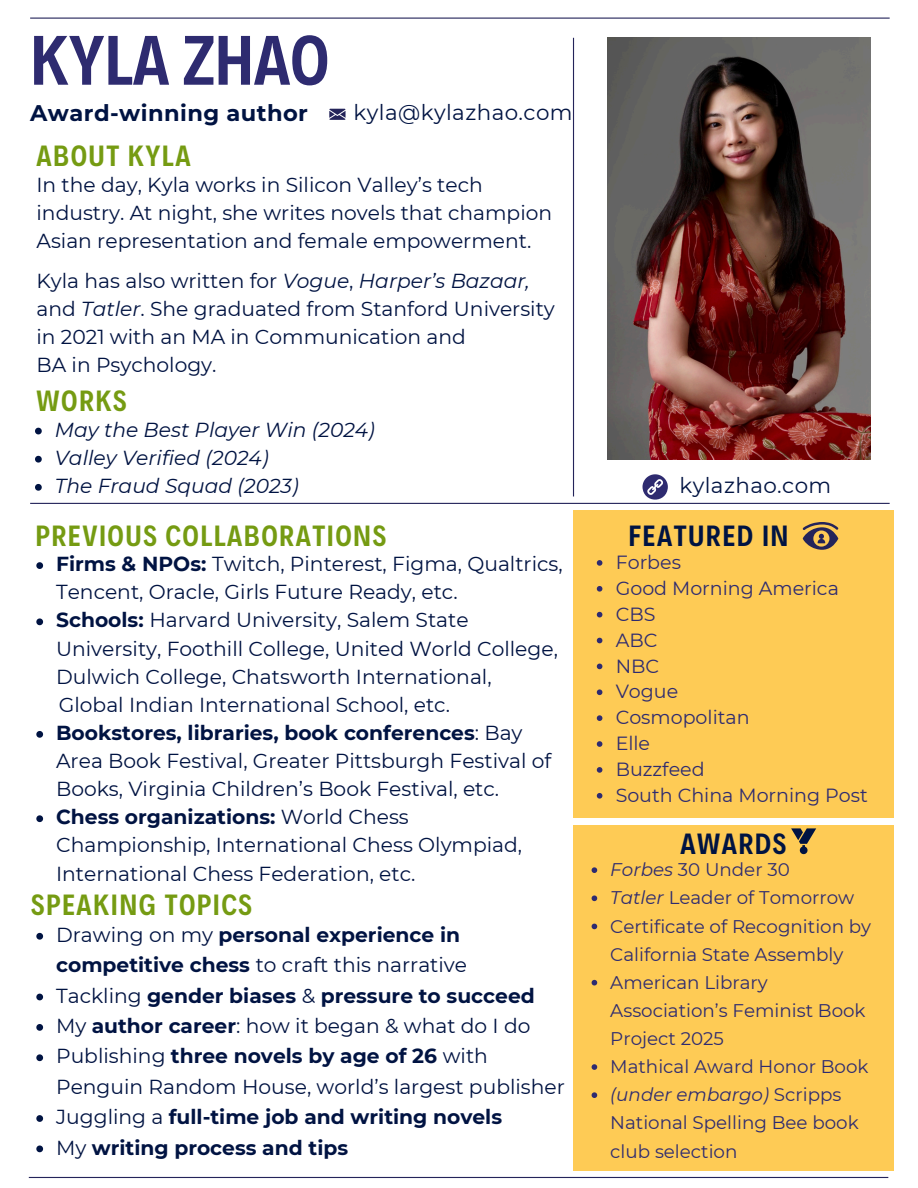
<style>
.page{position:relative;width:918px;height:1188px;background:#fff}
.page>*{position:absolute;margin:0;border:0;box-sizing:border-box;transform-origin:0 0}
.t1{font:600 70.8px "Decalotype";color:#2e2b70}
.t2{font:600 29.7px "Decalotype";letter-spacing:.05em;color:#759b12}
.t3{font:600 29.7px "Decalotype";letter-spacing:.05em;color:#001342}
.t4{font:700 22.5px "Montserrat";letter-spacing:.02em;color:#001342}
.t5{font:21.45px "Montserrat";letter-spacing:.02em;color:#001342}
.t6{font:20.25px/28.2px "Montserrat";color:#001342}
.t7{font:700 20.25px/30.3px "Montserrat";color:#001342}
.t8{font:italic 20.25px "Montserrat";color:#001342}
.t9{font:19.05px "Montserrat";color:#2e2b70}
.t10{font:18.3px/28.2px "Montserrat";color:#2e2b70}
.s1{font-style:italic}
.s2{font-weight:700}
.s3{font-weight:400}
</style>
<div class="page">
<img style="left:607px;top:38px;width:264px;height:422px">
<hr style="left:30px;top:18px;width:860px;height:1px;background:#24245a">
<hr style="left:573px;top:38px;width:1px;height:458px;background:#24245a">
<hr style="left:29px;top:1177px;width:859px;height:1px;background:#24245a">
<hr style="left:30px;top:503px;width:860px;height:1px;background:#24245a">
<svg style="left:329px;top:109px;width:16px;height:11px"></svg>
<svg style="left:643px;top:474px;width:25px;height:29px"></svg>
<svg style="left:36px;top:933px;width:7px;height:7px"></svg>
<svg style="left:36px;top:994px;width:7px;height:6px"></svg>
<svg style="left:36px;top:1024px;width:7px;height:7px"></svg>
<svg style="left:36px;top:1054px;width:7px;height:7px"></svg>
<svg style="left:36px;top:1115px;width:7px;height:7px"></svg>
<svg style="left:36px;top:1146px;width:7px;height:6px"></svg>
<svg style="left:36px;top:562px;width:7px;height:7px"></svg>
<svg style="left:36px;top:618px;width:7px;height:7px"></svg>
<svg style="left:36px;top:731px;width:7px;height:7px"></svg>
<svg style="left:36px;top:815px;width:7px;height:7px"></svg>
<svg style="left:35px;top:428px;width:7px;height:6px"></svg>
<svg style="left:35px;top:456px;width:7px;height:7px"></svg>
<svg style="left:35px;top:484px;width:7px;height:7px"></svg>
<div style="left:573px;top:511px;width:320px;height:307px;background:#fecb55"></div>
<div style="left:573px;top:825px;width:321px;height:345px;background:#fecb55"></div>
<svg style="left:791px;top:828px;width:25px;height:26px"></svg>
<svg style="left:597px;top:560px;width:5px;height:6px"></svg>
<svg style="left:597px;top:586px;width:5px;height:6px"></svg>
<svg style="left:597px;top:612px;width:5px;height:5px"></svg>
<svg style="left:597px;top:638px;width:5px;height:5px"></svg>
<svg style="left:597px;top:664px;width:5px;height:5px"></svg>
<svg style="left:597px;top:689px;width:5px;height:6px"></svg>
<svg style="left:597px;top:715px;width:5px;height:6px"></svg>
<svg style="left:597px;top:741px;width:5px;height:6px"></svg>
<svg style="left:597px;top:767px;width:5px;height:6px"></svg>
<svg style="left:597px;top:793px;width:5px;height:6px"></svg>
<svg style="left:803px;top:522px;width:35px;height:28px"></svg>
<svg style="left:592px;top:867px;width:5px;height:6px"></svg>
<svg style="left:592px;top:895px;width:5px;height:6px"></svg>
<svg style="left:592px;top:924px;width:5px;height:5px"></svg>
<svg style="left:592px;top:980px;width:5px;height:5px"></svg>
<svg style="left:592px;top:1064px;width:5px;height:6px"></svg>
<svg style="left:592px;top:1092px;width:5px;height:6px"></svg>
<h3 class="t1" style="left:30px;top:13px;width:301px">KYLA ZHAO</h3>
<h1 class="t4" style="left:30px;top:99px;width:279px">Award-winning author</h1>
<p class="t5" style="left:354px;top:99px;width:221px">kyla@kylazhao.com</p>
<p class="t2" style="left:37px;top:136px;width:156px">ABOUT KYLA</p>
<p class="t6" style="left:37px;top:171px;width:517px">In the day, Kyla works in Silicon Valley’s tech industry. At night, she writes novels that champion<br>Asian representation and female empowerment.</p>
<p class="t6" style="left:37px;top:266px;width:520px">Kyla has also written for <span class="s1">Vogue</span>, <span class="s1">Harper’s Bazaar, </span>and <span class="s1">Tatler</span>. She graduated from Stanford University in 2021 with an MA in Communication and</p>
<p class="t6" style="left:37px;top:351px;width:181px">BA in Psychology.</p>
<p class="t2" style="left:37px;top:381px;width:92px">WORKS</p>
<p class="t8" style="left:55px;top:417px;width:322px">May the Best Player Win (2024)</p>
<p class="t8" style="left:55px;top:445px;width:215px">Valley Verified (2024)</p>
<h2 class="t8" style="left:55px;top:473px;width:245px">The Fraud Squad (2023)</h2>
<p class="t2" style="left:35px;top:516px;width:352px">PREVIOUS COLLABORATIONS</p>
<p class="t6" style="left:56px;top:550px;width:508px"><span class="s2">Firms &amp; NPOs:</span> Twitch, Pinterest, Figma, Qualtrics,<br>Tencent, Oracle, Girls Future Ready, etc.</p>
<h2 class="t6" style="left:56px;top:606px;width:503px"><span class="s2">Schools:</span> Harvard University, Salem State<br>University, Foothill College, United World College,<br>Dulwich College, Chatsworth International,</h2>
<p class="t6" style="left:59px;top:690px;width:393px">Global Indian International School, etc.</p>
<p class="t6" style="left:56px;top:719px;width:497px"><span class="s2">Bookstores, libraries, book conferences</span>: Bay<br>Area Book Festival, Greater Pittsburgh Festival of<br>Books, Virginia Children’s Book Festival, etc.</p>
<p class="t6" style="left:56px;top:803px;width:468px"><span class="s2">Chess organizations:</span> World Chess<br>Championship, International Chess Olympiad,<br>International Chess Federation, etc.</p>
<p class="t2" style="left:31px;top:885px;width:222px">SPEAKING TOPICS</p>
<p class="t7" style="left:56px;top:919px;width:413px"><span class="s3">Drawing on my</span> personal experience in competitive chess <span class="s3">to craft this narrative</span></p>
<h2 class="t7" style="left:56px;top:980px;width:480px"><span class="s3">Tackling</span> gender biases <span class="s3">&amp;</span> pressure to succeed</h2>
<p class="t6" style="left:56px;top:1012px;width:476px">My <span class="s2">author career</span>: how it began &amp; what do I do</p>
<p class="t6" style="left:56px;top:1041px;width:510px;line-height:30.3px">Publishing <span class="s2">three novels by age of 26</span> with<br>Penguin Random House, world’s largest publisher</p>
<p class="t7" style="left:56px;top:1102px;width:448px"><span class="s3">Juggling a</span> full-time job and writing novels</p>
<h2 class="t7" style="left:56px;top:1132px;width:294px"><span class="s3">My</span> writing process and tips</h2>
<p class="t5" style="left:679px;top:473px;width:153px">kylazhao.com</p>
<p class="t3" style="left:628px;top:516px;width:162px">FEATURED IN</p>
<p class="t9" style="left:616px;top:551px;width:67px">Forbes</p>
<p class="t9" style="left:616px;top:577px;width:225px">Good Morning America</p>
<p class="t9" style="left:616px;top:602px;width:41px">CBS</p>
<p class="t9" style="left:616px;top:628px;width:43px">ABC</p>
<p class="t9" style="left:616px;top:654px;width:45px">NBC</p>
<h2 class="t9" style="left:616px;top:680px;width:64px">Vogue</h2>
<p class="t9" style="left:616px;top:706px;width:136px">Cosmopolitan</p>
<p class="t9" style="left:616px;top:732px;width:36px">Elle</p>
<p class="t9" style="left:616px;top:758px;width:90px">Buzzfeed</p>
<p class="t9" style="left:616px;top:784px;width:254px">South China Morning Post</p>
<p class="t3" style="left:680px;top:824px;width:107px">AWARDS</p>
<p class="t10" style="left:610px;top:856px;width:181px"><span class="s1">Forbes</span> 30 Under 30</p>
<p class="t10" style="left:610px;top:884px;width:246px"><span class="s1">Tatler</span> Leader of Tomorrow</p>
<p class="t10" style="left:610px;top:912px;width:262px">Certificate of Recognition by<br>California State Assembly</p>
<p class="t10" style="left:610px;top:968px;width:257px">American Library<br>Association’s Feminist Book<br>Project 2025</p>
<p class="t10" style="left:610px;top:1053px;width:260px">Mathical Award Honor Book</p>
<p class="t10" style="left:610px;top:1081px;width:250px"><span class="s1">(under embargo)</span> Scripps<br>National Spelling Bee book club selection</p>
</div>
